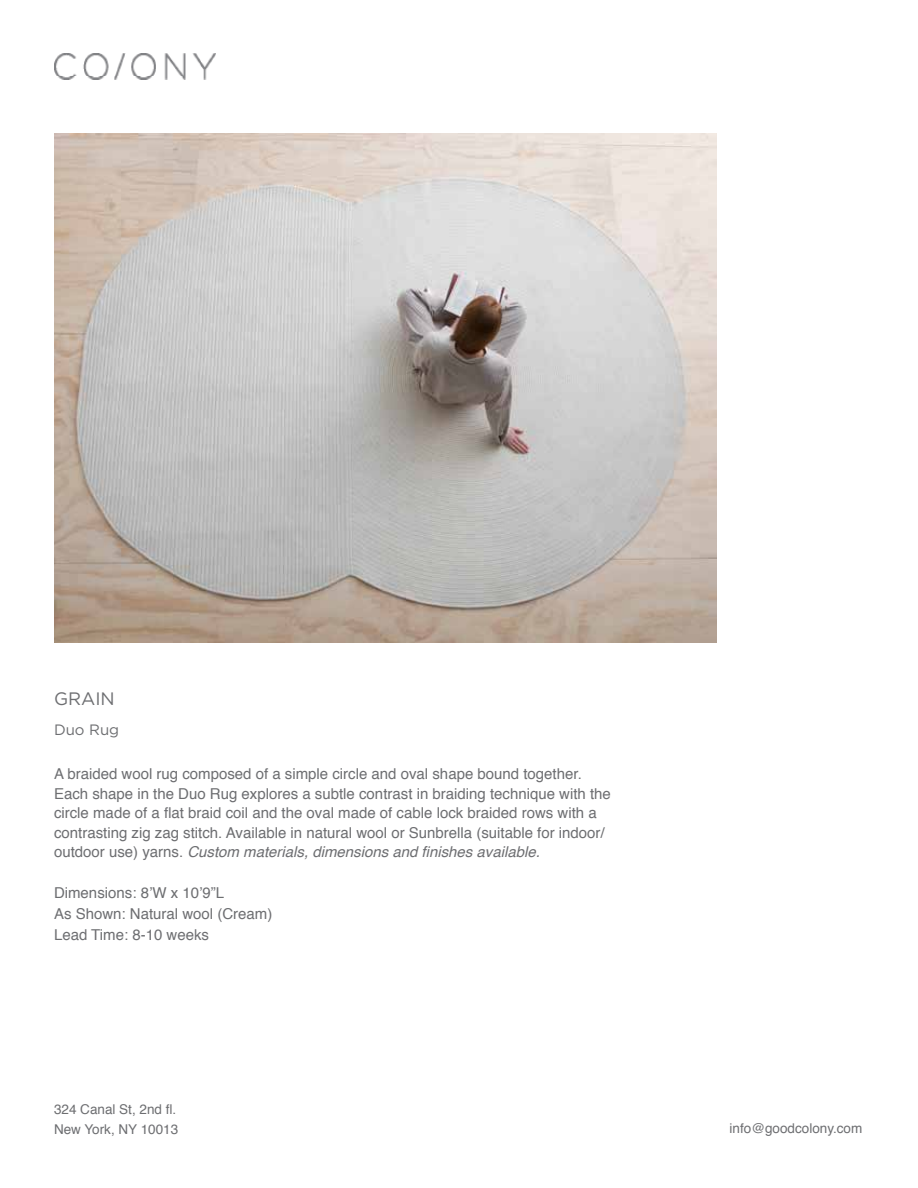
<style>
.page{position:relative;width:918px;height:1188px;background:#fff}
.page>*{position:absolute;margin:0;border:0;box-sizing:border-box;transform-origin:0 0}
.t1{font:18px "Gotham";color:#6d6e71}
.t2{font:15px/19.5px "Helvetica";color:#6d6e71}
.t3{font:15px "Gotham";color:#6d6e71}
.t4{font:13.5px/19.5px "Helvetica";color:#6d6e71}
.s1{font-style:italic}
</style>
<div class="page">
<img style="left:54px;top:54px;width:162px;height:25px">
<img style="left:54px;top:133px;width:662px;height:510px">
<p class="t1" style="left:54px;top:689px;width:62px">GRAIN</p>
<p class="t3" style="left:54px;top:722px;width:67px">Duo Rug</p>
<p class="t2" style="left:54px;top:765px;width:558px">A braided wool rug composed of a simple circle and oval shape bound together.<br>Each shape in the Duo Rug explores a subtle contrast in braiding technique with the circle made of a flat braid coil and the oval made of cable lock braided rows with a contrasting zig zag stitch. Available in natural wool or Sunbrella (suitable for indoor/ outdoor use) yarns. <span class="s1">Custom materials, dimensions and finishes available.</span></p>
<p class="t2" style="left:54px;top:882px;width:220px;line-height:21px">Dimensions: 8’W x 10’9”L<br>As Shown: Natural wool (Cream)<br>Lead Time: 8-10 weeks</p>
<p class="t4" style="left:54px;top:1100px;width:126px">324 Canal St, 2nd fl.<br>New York, NY 10013</p>
<p class="t4" style="left:730px;top:1119px;width:134px">info@goodcolony.com</p>
</div>
